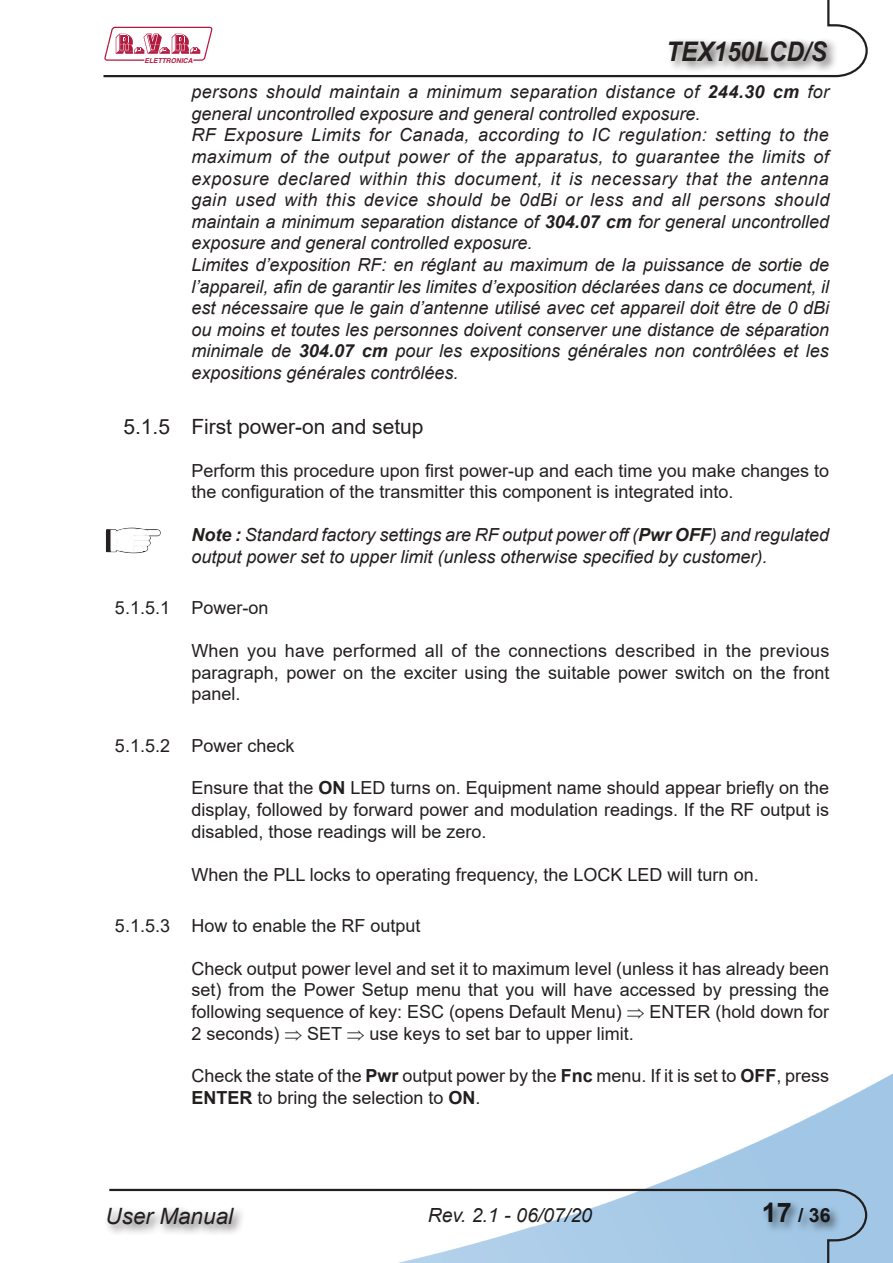
<style>
.page{position:relative;width:893px;height:1263px;background:#fff}
.page>*{position:absolute;margin:0;border:0;box-sizing:border-box;transform-origin:0 0}
.t1{font:italic 700 27px "Arial";color:#241f1f;scale:.9 1}
.t2{font:italic 22.5px "Arial";color:#241f1f}
.t3{font:21px "Arial";color:#241f1f}
.t4{font:italic 19.5px "Arial";color:#241f1f}
.t5{font:700 19.5px "Arial";color:#241f1f}
.t6{font:italic 18px/21.6px "Arial";color:#241f1f}
.t7{font:18px/21.6px "Arial";color:#241f1f;text-align:justify}
.t8{font:italic 700 6.75px "Helvetica";color:#b21a3f}
.s1{font-weight:700}
.s2{font-size:27px}
</style>
<div class="page">
<img style="left:647px;top:1073px;width:246px;height:190px">
<svg style="left:103px;top:0;width:765px;height:78px"></svg>
<svg style="left:109px;top:1188px;width:759px;height:75px"></svg>
<div style="left:666px;top:38px;width:173px;height:36px;background:#241f1f;opacity:.75"></div>
<svg style="left:104px;top:27px;width:108px;height:34px"></svg>
<div style="left:760px;top:1199px;width:82px;height:35px;background:#241f1f;opacity:.75"></div>
<div style="left:105px;top:1205px;width:141px;height:31px;background:#241f1f;opacity:.75"></div>
<svg style="left:106px;top:528px;width:54px;height:25px"></svg>
<p class="t8" style="left:144px;top:56px;width:50px">ELETTRONICA</p>
<h1 class="t1" style="left:666px;top:34px;width:180px">TEX150LCD/S</h1>
<p class="t6" style="left:191px;top:81px;width:639px">persons should maintain a minimum separation distance of <span class="s1">244.30 cm</span> for general uncontrolled exposure and general controlled exposure.<br>RF Exposure Limits for Canada, according to IC regulation: setting to the maximum of the output power of the apparatus, to guarantee the limits of exposure declared within this document, it is necessary that the antenna gain used with this device should be 0dBi or less and all persons should maintain a minimum separation distance of <span class="s1">304.07 cm</span> for general uncontrolled exposure and general controlled exposure.<br>Limites d’exposition RF: en réglant au maximum de la puissance de sortie de l’appareil, afin de garantir les limites d’exposition déclarées dans ce document, il est nécessaire que le gain d’antenne utilisé avec cet appareil doit être de 0 dBi ou moins et toutes les personnes doivent conserver une distance de séparation minimale de <span class="s1">304.07 cm</span> pour les expositions générales non contrôlées et les expositions générales contrôlées.</p>
<p class="t3" style="left:123px;top:412px;width:302px">5.1.5 First power-on and setup</p>
<p class="t7" style="left:191px;top:460px;width:639px">Perform this procedure upon first power-up and each time you make changes to the configuration of the transmitter this component is integrated into.</p>
<p class="t6" style="left:191px;top:524px;width:639px"><span class="s1">Note :</span> Standard factory settings are RF output power off (<span class="s1">Pwr OFF</span>) and regulated output power set to upper limit (unless otherwise specified by customer).</p>
<p class="t7" style="left:115px;top:597px;width:155px">5.1.5.1 Power-on</p>
<p class="t7" style="left:191px;top:640px;width:640px">When you have performed all of the connections described in the previous paragraph, power on the exciter using the suitable power switch on the front panel.</p>
<p class="t7" style="left:115px;top:734px;width:181px">5.1.5.2 Power check</p>
<p class="t7" style="left:191px;top:777px;width:639px">Ensure that the <span class="s1">ON</span> LED turns on. Equipment name should appear briefly on the display, followed by forward power and modulation readings. If the RF output is disabled, those readings will be zero.</p>
<p class="t7" style="left:191px;top:863px;width:569px">When the PLL locks to operating frequency, the LOCK LED will turn on.</p>
<p class="t7" style="left:115px;top:915px;width:307px">5.1.5.3 How to enable the RF output</p>
<p class="t7" style="left:191px;top:957px;width:639px">Check output power level and set it to maximum level (unless it has already been set) from the Power Setup menu that you will have accessed by pressing the following sequence of key: ESC (opens Default Menu) ⇒ ENTER (hold down for 2 seconds) ⇒ SET ⇒ use keys to set bar to upper limit.</p>
<p class="t7" style="left:191px;top:1065px;width:639px">Check the state of the <span class="s1">Pwr</span> output power by the <span class="s1">Fnc</span> menu. If it is set to <span class="s1">OFF</span>, press<br><span class="s1">ENTER</span> to bring the selection to <span class="s1">ON</span>.</p>
<p class="t2" style="left:106px;top:1202px;width:129px">User Manual</p>
<p class="t4" style="left:428px;top:1203px;width:166px">Rev. 2.1 - 06/07/20</p>
<p class="t5" style="left:762px;top:1202px;width:70px"><span class="s2">17</span> / 36</p>
</div>
